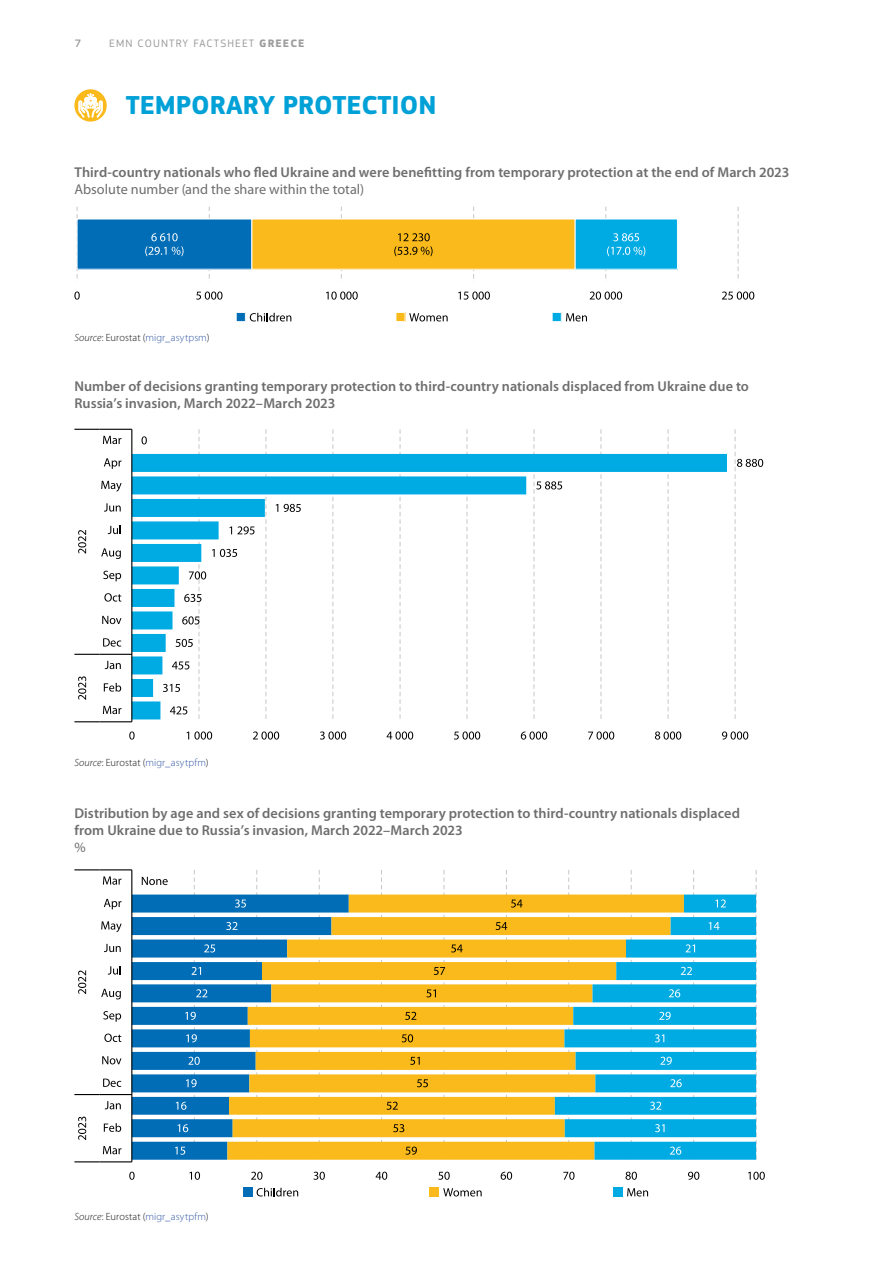
<style>
.page{position:relative;width:893px;height:1263px;background:#fff}
.page>*{position:absolute;margin:0;border:0;box-sizing:border-box;transform-origin:0 0}
.heading2{font:700 27px "EC Square Sans Pro";color:#00a1d7}
.H_Figure__no_number{font:600 14.25px/17.1px "Myriad Pro";letter-spacing:.005em;color:#6e6e6e}
.H_Figure_unit{font:14.25px "Myriad Pro";color:#6e6e6e}
.t1{font:11.25px "EC Square Sans Pro";letter-spacing:.1em;color:#9c9c9d}
.t2{font:700 11.25px "EC Square Sans Pro";color:#9c9c9d}
.t3{font:500 11.25px "EC Square Sans Pro";color:#9c9c9d}
.Source{font:300 10.5px "Myriad Pro";letter-spacing:.01em;color:#375aa7}
.s1{font-weight:700}
.s2{font-style:italic;color:#181716}
.s3{color:#181716}
</style>
<div class="page">
<svg style="left:74px;top:89px;width:33px;height:33px"></svg>
<svg style="left:79px;top:94px;width:23px;height:25px"></svg>
<svg style="left:738px;top:207px;width:1px;height:72px"></svg>
<svg style="left:473px;top:207px;width:1px;height:75px"></svg>
<svg style="left:341px;top:207px;width:1px;height:75px"></svg>
<svg style="left:209px;top:207px;width:1px;height:72px"></svg>
<svg style="left:77px;top:207px;width:1px;height:72px"></svg>
<div style="left:77px;top:219px;width:175px;height:50px;background:#006db6"></div>
<div style="left:252px;top:219px;width:323px;height:50px;background:#fbba1c"></div>
<div style="left:575px;top:219px;width:102px;height:50px;background:#00abe4"></div>
<svg style="left:145px;top:233px;width:39px;height:23px"></svg>
<svg style="left:394px;top:233px;width:39px;height:23px"></svg>
<svg style="left:605px;top:207px;width:40px;height:72px"></svg>
<svg style="left:74px;top:291px;width:6px;height:9px"></svg>
<svg style="left:196px;top:291px;width:26px;height:9px"></svg>
<svg style="left:326px;top:291px;width:32px;height:9px"></svg>
<svg style="left:458px;top:291px;width:32px;height:9px"></svg>
<svg style="left:590px;top:291px;width:32px;height:9px"></svg>
<svg style="left:722px;top:291px;width:32px;height:9px"></svg>
<div style="left:236px;top:312px;width:9px;height:10px;background:#006db6"></div>
<div style="left:236px;top:312px;width:10px;height:10px;border:1px solid #fff"></div>
<svg style="left:250px;top:313px;width:41px;height:8px"></svg>
<div style="left:396px;top:312px;width:9px;height:10px;background:#fbba1c"></div>
<div style="left:395px;top:312px;width:10px;height:10px;border:1px solid #fff"></div>
<svg style="left:409px;top:313px;width:39px;height:8px"></svg>
<div style="left:552px;top:312px;width:9px;height:10px;background:#00abe4"></div>
<div style="left:552px;top:312px;width:10px;height:10px;border:1px solid #fff"></div>
<svg style="left:566px;top:313px;width:21px;height:8px"></svg>
<svg style="left:668px;top:429px;width:1px;height:25px"></svg>
<svg style="left:601px;top:429px;width:1px;height:25px"></svg>
<svg style="left:467px;top:429px;width:1px;height:25px"></svg>
<svg style="left:400px;top:429px;width:1px;height:25px"></svg>
<svg style="left:333px;top:429px;width:1px;height:25px"></svg>
<svg style="left:266px;top:429px;width:1px;height:25px"></svg>
<svg style="left:132px;top:454px;width:595px;height:265px"></svg>
<hr style="left:131px;top:429px;width:1px;height:293px;background:#000">
<hr style="left:99px;top:721px;width:33px;height:1px;background:#000">
<hr style="left:99px;top:654px;width:33px;height:1px;background:#000">
<hr style="left:99px;top:429px;width:33px;height:1px;background:#000">
<svg style="left:74px;top:721px;width:25px;height:1px"></svg>
<svg style="left:74px;top:654px;width:25px;height:1px"></svg>
<svg style="left:74px;top:429px;width:25px;height:1px"></svg>
<svg style="left:142px;top:436px;width:5px;height:8px"></svg>
<svg style="left:735px;top:429px;width:28px;height:290px"></svg>
<svg style="left:534px;top:429px;width:28px;height:290px"></svg>
<svg style="left:276px;top:504px;width:2px;height:8px"></svg>
<svg style="left:284px;top:504px;width:17px;height:8px"></svg>
<svg style="left:229px;top:526px;width:26px;height:8px"></svg>
<svg style="left:212px;top:549px;width:25px;height:8px"></svg>
<svg style="left:163px;top:429px;width:43px;height:290px"></svg>
<svg style="left:129px;top:731px;width:6px;height:8px"></svg>
<svg style="left:187px;top:731px;width:25px;height:8px"></svg>
<svg style="left:253px;top:731px;width:26px;height:8px"></svg>
<svg style="left:320px;top:731px;width:26px;height:8px"></svg>
<svg style="left:387px;top:731px;width:26px;height:8px"></svg>
<svg style="left:454px;top:731px;width:26px;height:8px"></svg>
<svg style="left:521px;top:731px;width:26px;height:8px"></svg>
<svg style="left:588px;top:731px;width:26px;height:8px"></svg>
<svg style="left:655px;top:731px;width:26px;height:8px"></svg>
<svg style="left:722px;top:731px;width:26px;height:8px"></svg>
<svg style="left:103px;top:436px;width:18px;height:8px"></svg>
<svg style="left:104px;top:458px;width:17px;height:11px"></svg>
<svg style="left:101px;top:481px;width:21px;height:11px"></svg>
<svg style="left:104px;top:503px;width:17px;height:9px"></svg>
<svg style="left:108px;top:525px;width:13px;height:9px"></svg>
<svg style="left:101px;top:548px;width:20px;height:11px"></svg>
<svg style="left:103px;top:571px;width:18px;height:10px"></svg>
<svg style="left:104px;top:593px;width:17px;height:9px"></svg>
<svg style="left:102px;top:616px;width:19px;height:8px"></svg>
<svg style="left:103px;top:638px;width:18px;height:9px"></svg>
<svg style="left:105px;top:661px;width:16px;height:8px"></svg>
<svg style="left:104px;top:683px;width:17px;height:9px"></svg>
<svg style="left:103px;top:706px;width:18px;height:8px"></svg>
<svg style="left:78px;top:530px;width:8px;height:23px"></svg>
<svg style="left:78px;top:676px;width:8px;height:24px"></svg>
<svg style="left:756px;top:870px;width:1px;height:290px"></svg>
<svg style="left:631px;top:870px;width:1px;height:24px"></svg>
<svg style="left:568px;top:870px;width:1px;height:24px"></svg>
<svg style="left:319px;top:870px;width:1px;height:24px"></svg>
<svg style="left:256px;top:870px;width:1px;height:24px"></svg>
<svg style="left:132px;top:894px;width:95px;height:266px;background:#2f87c2"></svg>
<svg style="left:227px;top:894px;width:328px;height:266px;background:#dbbd5b"></svg>
<svg style="left:555px;top:894px;width:201px;height:266px;background:#67bebd"></svg>
<hr style="left:131px;top:870px;width:1px;height:292px;background:#000">
<hr style="left:99px;top:1161px;width:33px;height:1px;background:#000">
<hr style="left:99px;top:1094px;width:33px;height:1px;background:#000">
<hr style="left:99px;top:869px;width:33px;height:1px;background:#000">
<svg style="left:74px;top:1161px;width:25px;height:1px"></svg>
<svg style="left:74px;top:1094px;width:25px;height:1px"></svg>
<svg style="left:74px;top:869px;width:25px;height:1px"></svg>
<svg style="left:235px;top:899px;width:11px;height:8px"></svg>
<svg style="left:226px;top:922px;width:11px;height:8px"></svg>
<svg style="left:175px;top:870px;width:40px;height:290px"></svg>
<svg style="left:496px;top:870px;width:26px;height:290px"></svg>
<svg style="left:451px;top:944px;width:12px;height:8px"></svg>
<svg style="left:381px;top:870px;width:64px;height:290px"></svg>
<svg style="left:715px;top:899px;width:11px;height:8px"></svg>
<svg style="left:709px;top:922px;width:10px;height:8px"></svg>
<svg style="left:650px;top:870px;width:45px;height:290px"></svg>
<svg style="left:142px;top:877px;width:26px;height:8px"></svg>
<svg style="left:129px;top:1172px;width:6px;height:8px"></svg>
<svg style="left:189px;top:1172px;width:11px;height:8px"></svg>
<svg style="left:251px;top:1172px;width:11px;height:8px"></svg>
<svg style="left:313px;top:1172px;width:12px;height:8px"></svg>
<svg style="left:376px;top:1172px;width:11px;height:8px"></svg>
<svg style="left:438px;top:1172px;width:12px;height:8px"></svg>
<svg style="left:501px;top:1172px;width:11px;height:8px"></svg>
<svg style="left:563px;top:1172px;width:12px;height:8px"></svg>
<svg style="left:625px;top:1172px;width:12px;height:8px"></svg>
<svg style="left:688px;top:1172px;width:11px;height:8px"></svg>
<svg style="left:748px;top:1172px;width:17px;height:8px"></svg>
<svg style="left:103px;top:876px;width:18px;height:9px"></svg>
<svg style="left:104px;top:899px;width:17px;height:10px"></svg>
<svg style="left:101px;top:921px;width:21px;height:11px"></svg>
<svg style="left:104px;top:944px;width:17px;height:8px"></svg>
<svg style="left:108px;top:966px;width:13px;height:8px"></svg>
<svg style="left:101px;top:989px;width:20px;height:10px"></svg>
<svg style="left:103px;top:1011px;width:18px;height:11px"></svg>
<svg style="left:104px;top:1033px;width:17px;height:9px"></svg>
<svg style="left:102px;top:1056px;width:19px;height:8px"></svg>
<svg style="left:103px;top:1078px;width:18px;height:9px"></svg>
<svg style="left:105px;top:1101px;width:16px;height:8px"></svg>
<svg style="left:104px;top:1123px;width:17px;height:9px"></svg>
<svg style="left:103px;top:1146px;width:18px;height:8px"></svg>
<svg style="left:78px;top:970px;width:8px;height:24px"></svg>
<svg style="left:78px;top:1116px;width:8px;height:24px"></svg>
<div style="left:243px;top:1187px;width:9px;height:9px;background:#006db6"></div>
<svg style="left:257px;top:1188px;width:41px;height:8px"></svg>
<div style="left:430px;top:1187px;width:9px;height:9px;background:#fbba1c"></div>
<svg style="left:443px;top:1188px;width:39px;height:8px"></svg>
<div style="left:613px;top:1187px;width:9px;height:9px;background:#00abe4"></div>
<svg style="left:627px;top:1188px;width:21px;height:8px"></svg>
<p class="t3" style="left:75px;top:37px;width:8px">7</p>
<p class="t1" style="left:109px;top:37px;width:167px">EMN COUNTRY FACTSHEET <span class="s1">GREE</span></p>
<p class="t2" style="left:290px;top:36px;width:14px">CE</p>
<h1 class="heading2" style="left:126px;top:89px;width:312px">TEMPORARY PROTECTION</h1>
<p class="H_Figure__no_number" style="left:74px;top:163px;width:717px">Third-country nationals who fled Ukraine and were benefitting from temporary protection at the end of March 2023</p>
<p class="H_Figure_unit" style="left:74px;top:180px;width:291px">Absolute number (and the share within the total)</p>
<p class="Source" style="left:74px;top:332px;width:137px"><span class="s2">Source</span><span class="s3">: Eurostat (</span>migr_asytpsm<span class="s3">)</span></p>
<p class="H_Figure__no_number" style="left:74px;top:378px;width:676px">Number of decisions granting temporary protection to third-country nationals displaced from Ukraine due to<br>Russia’s invasion, March 2022–March 2023</p>
<p class="Source" style="left:74px;top:756px;width:136px"><span class="s2">Source</span><span class="s3">: Eurostat (</span>migr_asytpfm<span class="s3">)</span></p>
<p class="H_Figure__no_number" style="left:74px;top:804px;width:667px">Distribution by age and sex of decisions granting temporary protection to third-country nationals displaced from Ukraine due to Russia’s invasion, March 2022–March 2023</p>
<p class="H_Figure_unit" style="left:74px;top:838px;width:13px">%</p>
<p class="Source" style="left:74px;top:1210px;width:136px"><span class="s2">Source</span><span class="s3">: Eurostat (</span>migr_asytpfm<span class="s3">)</span></p>
</div>
